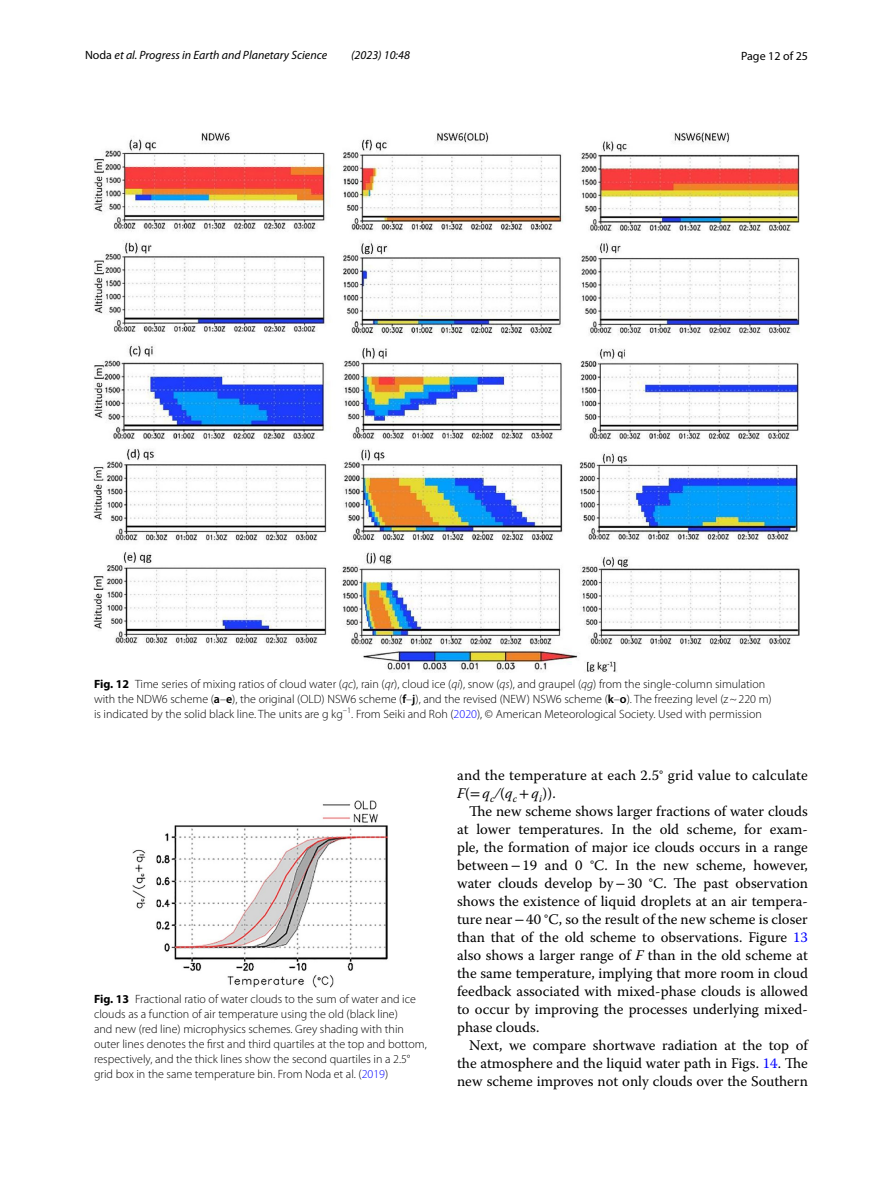
<style>
.page{position:relative;width:893px;height:1187px;background:#fff}
.page>*{position:absolute;margin:0;border:0;box-sizing:border-box;transform-origin:0 0}
.t1{font:14.7px/18px "Warnock Pro";color:#000;text-align:justify}
.t2{font:300 12px/15px "Myriad Pro";color:#000}
.t3{font:italic 12px "Myriad Pro";color:#000}
.t4{font:12px "Myriad Pro";color:#000}
.s1{font-style:normal}
.s2{font-weight:700}
.s3{font-style:italic}
.s4{font-weight:600}
.s5{color:#00f}
.s6{font-family:"STIX"}
</style>
<div class="page">
<img style="left:94px;top:133px;width:705px;height:539px">
<img style="left:133px;top:800px;width:255px;height:187px">
<p class="t3" style="left:85px;top:48px;width:244px"><span class="s1">Noda</span> et al. Progress in Earth and Planetary Science</p>
<p class="t3" style="left:351px;top:48px;width:60px">(2023) 10:48</p>
<p class="t4" style="left:741px;top:48px;width:68px">Page 12 of 25</p>
<p class="t2" style="left:94px;top:676px;width:679px"><span class="s2">Fig. 12</span> Time series of mixing ratios of cloud water (<span class="s3">qc</span>), rain (<span class="s3">qr</span>), cloud ice (<span class="s3">qi</span>), snow (<span class="s3">qs</span>), and graupel (<span class="s3">qg</span>) from the single-column simulation with the NDW6 scheme (<span class="s4">a</span>–<span class="s4">e</span>), the original (OLD) NSW6 scheme (<span class="s4">f</span>–<span class="s4">j</span>), and the revised (NEW) NSW6 scheme (<span class="s4">k</span>–<span class="s4">o</span>). The freezing level (z~220 m) is indicated by the solid black line. The units are g kg<sup>–1</sup>. From Seiki and Roh (<span class="s5">2020</span>), © American Meteorological Society. Used with permission</p>
<p class="t2" style="left:94px;top:991px;width:334px"><span class="s2">Fig. 13</span> Fractional ratio of water clouds to the sum of water and ice clouds as a function of air temperature using the old (black line)<br>and new (red line) microphysics schemes. Grey shading with thin outer lines denotes the first and third quartiles at the top and bottom, respectively, and the thick lines show the second quartiles in a 2.5° grid box in the same temperature bin. From Noda et al. (<span class="s5">2019</span>)</p>
<p class="t1" style="left:457px;top:766px;width:352px">and the temperature at each 2.5° grid value to calculate<br><span class="s3">F</span>(<span class="s6">=</span><span class="s3">q</span><sub>c</sub><span class="s3">/</span>(<span class="s3">q</span><sub>c</sub> <span class="s6">+</span><span class="s3">q</span><sub>i</sub>)).</p>
<p class="t1" style="left:457px;top:802px;width:352px;text-indent:12px">The new scheme shows larger fractions of water clouds at lower temperatures. In the old scheme, for exam&shy;ple, the formation of major ice clouds occurs in a range between<span class="s6">−</span>19 and 0 °C. In the new scheme, however, water clouds develop by<span class="s6">−</span>30 °C. The past observation shows the existence of liquid droplets at an air tempera&shy;ture near<span class="s6">−</span>40 °C, so the result of the new scheme is closer than that of the old scheme to observations. Figure <span class="s5">13 </span>also shows a larger range of <span class="s3">F</span> than in the old scheme at the same temperature, implying that more room in cloud feedback associated with mixed-phase clouds is allowed to occur by improving the processes underlying mixed&shy;phase clouds.</p>
<p class="t1" style="left:457px;top:1036px;width:352px;text-indent:12px">Next, we compare shortwave radiation at the top of the atmosphere and the liquid water path in Figs. <span class="s5">14</span>. The new scheme improves not only clouds over the Southern</p>
</div>
